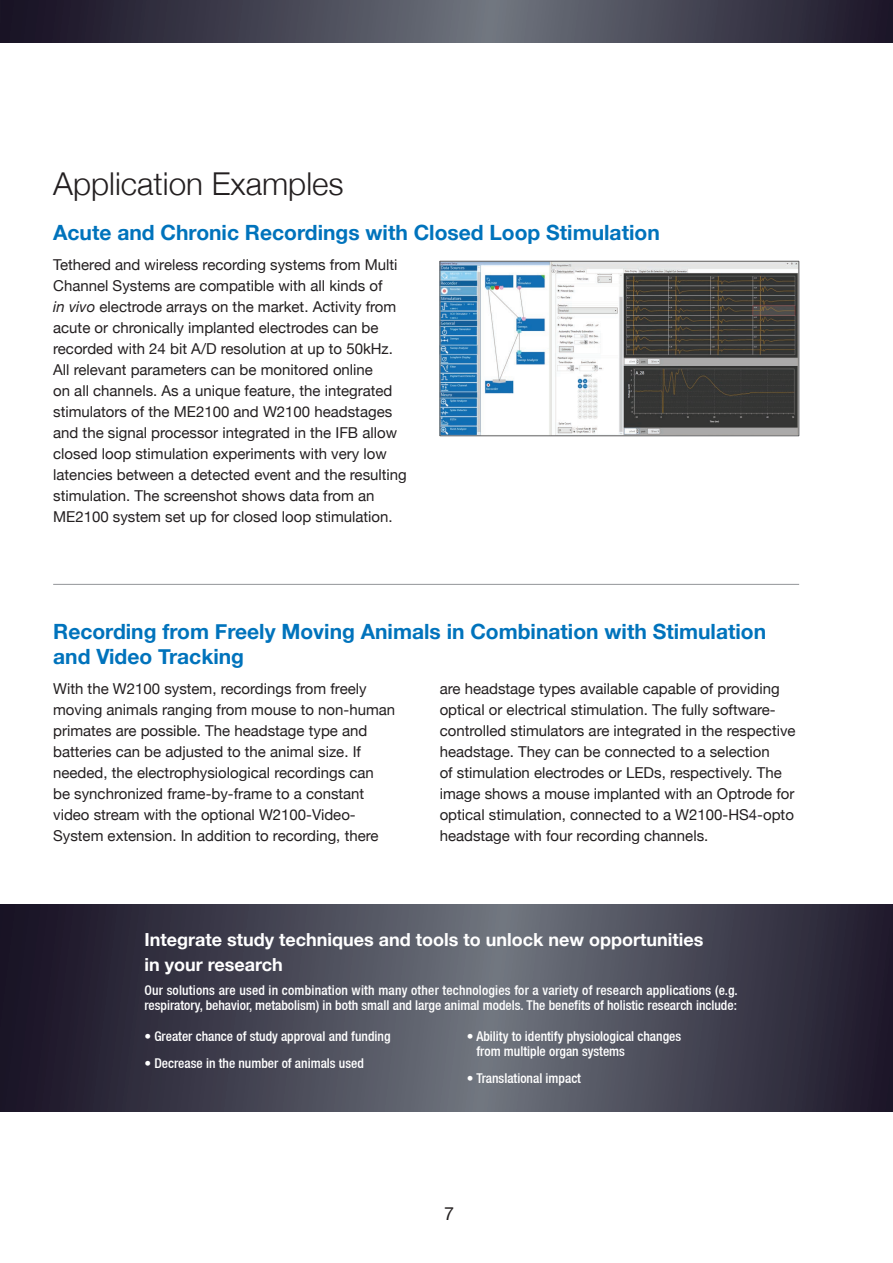
<style>
.page{position:relative;width:893px;height:1263px;background:#fff}
.page>*{position:absolute;margin:0;border:0;box-sizing:border-box;transform-origin:0 0}
.t1{font:300 31.5px "Helvetica Neue";color:#231f20}
.t2{font:700 21px/25.2px "Helvetica Neue";color:#0073bc}
.t3{font:700 18px/25.5px "Helvetica Neue";color:#fff}
.t4{font:18px "Helvetica Neue";color:#231f20}
.t5{font:15px/21px "Helvetica Neue";color:#231f20}
.t6{font:500 condensed 13.5px/15px "Helvetica Neue";color:#fff}
.s1{font-style:italic}
</style>
<div class="page">
<hr style="left:0;top:0;width:1px;height:43px;background:#1a1526">
<svg style="left:1px;top:0;width:892px;height:43px;background:#424250"></svg>
<img style="left:442px;top:263px;width:355px;height:171px">
<div style="left:440px;top:261px;width:359px;height:175px;border:1px solid #636366"></div>
<hr style="left:53px;top:584px;width:746px;height:1px;background:#939598">
<svg style="left:0;top:904px;width:893px;height:207px;background:#434351"></svg>
<h1 class="t1" style="left:53px;top:158px;width:292px">Application Examples</h1>
<h2 class="t2" style="left:53px;top:220px;width:608px">Acute and Chronic Recordings with Closed Loop Stimulation</h2>
<p class="t5" style="left:53px;top:255px;width:355px">Tethered and wireless recording systems from Multi Channel Systems are compatible with all kinds of<br><span class="s1">in vivo</span> electrode arrays on the market. Activity from acute or chronically implanted electrodes can be recorded with 24 bit A/D resolution at up to 50kHz.<br>All relevant parameters can be monitored online<br>on all channels. As a unique feature, the integrated stimulators of the ME2100 and W2100 headstages and the signal processor integrated in the IFB allow closed loop stimulation experiments with very low latencies between a detected event and the resulting stimulation. The screenshot shows data from an ME2100 system set up for closed loop stimulation.</p>
<h2 class="t2" style="left:53px;top:619px;width:714px">Recording from Freely Moving Animals in Combination with Stimulation and Video Tracking</h2>
<p class="t5" style="left:53px;top:679px;width:344px">With the W2100 system, recordings from freely moving animals ranging from mouse to non-human primates are possible. The headstage type and batteries can be adjusted to the animal size. If needed, the electrophysiological recordings can<br>be synchronized frame-by-frame to a constant video stream with the optional W2100-Video-System extension. In addition to recording, there</p>
<p class="t5" style="left:440px;top:679px;width:357px">are headstage types available capable of providing optical or electrical stimulation. The fully software&shy;controlled stimulators are integrated in the respective headstage. They can be connected to a selection<br>of stimulation electrodes or LEDs, respectively. The image shows a mouse implanted with an Optrode for optical stimulation, connected to a W2100-HS4-opto headstage with four recording channels.</p>
<p class="t3" style="left:144px;top:927px;width:560px">Integrate study techniques and tools to unlock new opportunities in your research</p>
<p class="t6" style="left:144px;top:983px;width:595px">Our solutions are used in combination with many other technologies for a variety of research applications (e.g. respiratory, behavior, metabolism) in both small and large animal models. The benefits of holistic research include:</p>
<p class="t6" style="left:144px;top:1029px;width:248px">• Greater chance of study approval and funding</p>
<p class="t6" style="left:144px;top:1056px;width:221px">• Decrease in the number of animals used</p>
<p class="t6" style="left:476px;top:1029px;width:206px;text-indent:-9px">• Ability to identify physiological changes from multiple organ systems</p>
<p class="t6" style="left:467px;top:1071px;width:116px">• Translational impact</p>
<p class="t4" style="left:444px;top:1201px;width:12px">7</p>
</div>
